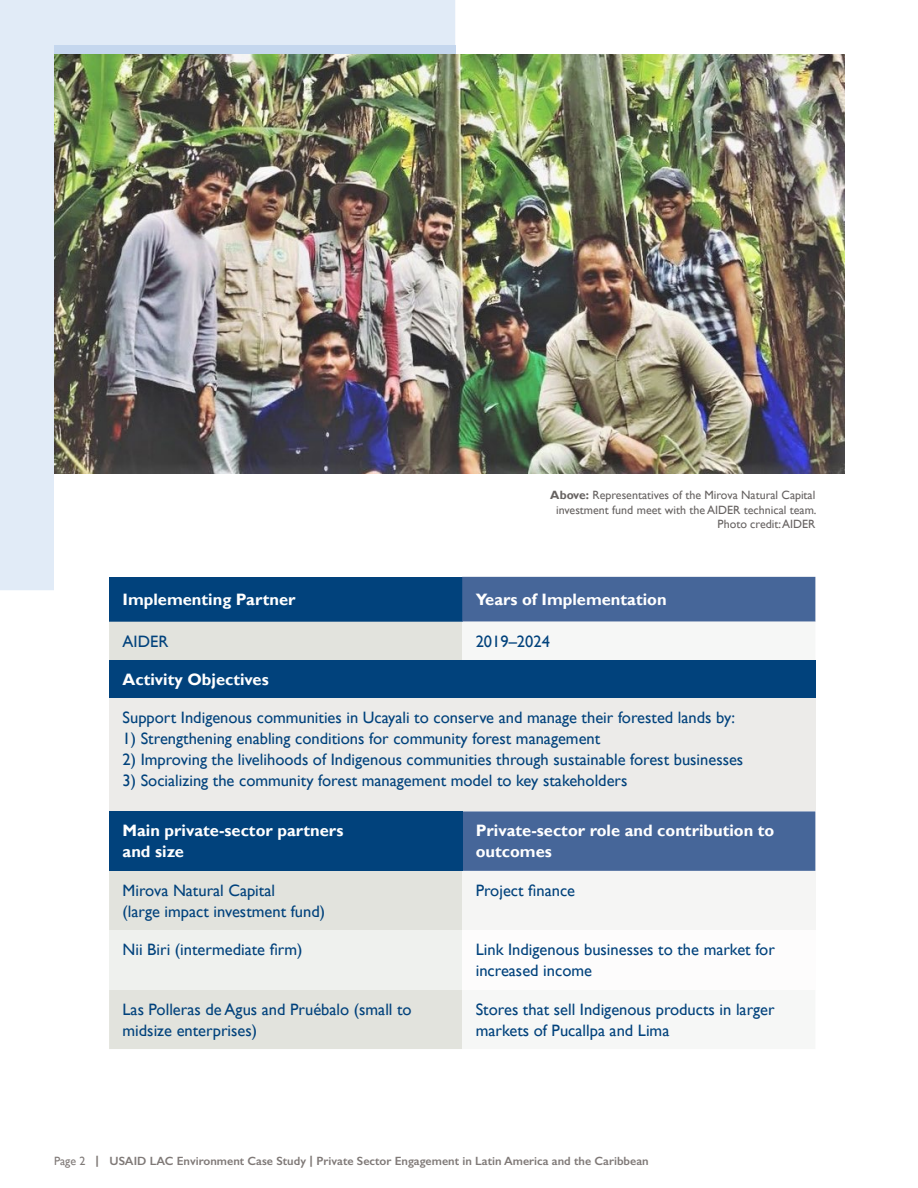
<style>
.page{position:relative;width:918px;height:1188px;background:#fff}
.page>*{position:absolute;margin:0;border:0;box-sizing:border-box;transform-origin:0 0}
.t1{font:16.5px/21px "Gill Sans";color:#01427c}
.t2{font:700 16.5px/21px "Gill Sans";color:#fff}
.t3{font:12px/14.4px "Gill Sans";color:#676362;text-align:center}
.t4{font:600 12px "Gill Sans";color:#7f7977}
.s1{font-weight:700}
.s2{font-weight:400}
</style>
<div class="page">
<div style="left:0;top:0;width:455px;height:590px;background:#e1ebf7"></div>
<div style="left:54px;top:54px;width:410px;height:548px;background:#fff"></div>
<div style="left:54px;top:45px;width:401px;height:9px;background:#c5d7ee"></div>
<div style="left:109px;top:577px;width:353px;height:45px;background:#01427c"></div>
<div style="left:462px;top:577px;width:353px;height:45px;background:#466699"></div>
<div style="left:109px;top:622px;width:353px;height:427px;background:#e2e3dd"></div>
<div style="left:462px;top:811px;width:353px;height:60px;background:#466699"></div>
<div style="left:109px;top:660px;width:706px;height:38px;background:#01427c"></div>
<div style="left:109px;top:698px;width:706px;height:113px;background:#ecebe9"></div>
<div style="left:109px;top:811px;width:353px;height:60px;background:#01427c"></div>
<div style="left:462px;top:871px;width:353px;height:59px;background:#f5f5f4"></div>
<div style="left:109px;top:930px;width:353px;height:60px;background:#eff1ee"></div>
<img style="left:54px;top:54px;width:790px;height:419px">
<p class="t2" style="left:123px;top:589px;width:174px">Implementing Partner</p>
<p class="t1" style="left:123px;top:630px;width:47px">AIDER</p>
<p class="t3" style="left:550px;top:488px;width:268px"><span class="s1">Above:</span> Representatives of the Mirova Natural Capital investment fund meet with the AIDER technical team.</p>
<p class="t3" style="left:718px;top:517px;width:99px">Photo credit: AIDER</p>
<p class="t2" style="left:476px;top:589px;width:192px">Years of Implementation</p>
<p class="t1" style="left:476px;top:630px;width:76px">2019–2024</p>
<p class="t2" style="left:123px;top:669px;width:148px">Activity Objectives</p>
<p class="t1" style="left:123px;top:707px;width:614px">Support Indigenous communities in Ucayali to conserve and manage their forested lands by:</p>
<p class="t1" style="left:123px;top:728px;width:479px">1) Strengthening enabling conditions for community forest management</p>
<p class="t1" style="left:123px;top:749px;width:622px">2) Improving the livelihoods of Indigenous communities through sustainable forest businesses</p>
<p class="t1" style="left:123px;top:770px;width:506px">3) Socializing the community forest management model to key stakeholders</p>
<p class="t2" style="left:123px;top:821px;width:222px">Main private-sector partners and size</p>
<p class="t1" style="left:123px;top:880px;width:204px">Mirova Natural Capital<br>(large impact investment fund)</p>
<p class="t1" style="left:123px;top:939px;width:181px">Nii Biri (intermediate firm)</p>
<p class="t2" style="left:476px;top:821px;width:300px">Private-sector role and contribution to outcomes</p>
<p class="t1" style="left:476px;top:880px;width:101px">Project finance</p>
<p class="t1" style="left:476px;top:939px;width:301px">Link Indigenous businesses to the market for increased income</p>
<p class="t1" style="left:476px;top:998px;width:300px">Stores that sell Indigenous products in larger markets of Pucallpa and Lima</p>
<p class="t1" style="left:123px;top:998px;width:291px">Las Polleras de Agus and Pruébalo (small to midsize enterprises)</p>
<p class="t4" style="left:54px;top:1154px;width:596px"><span class="s2">Page 2</span> <span class="s1">|</span> USAID LAC Environment Case Study <span class="s1">|</span> Private Sector Engagement in Latin America and the Caribbean</p>
</div>
